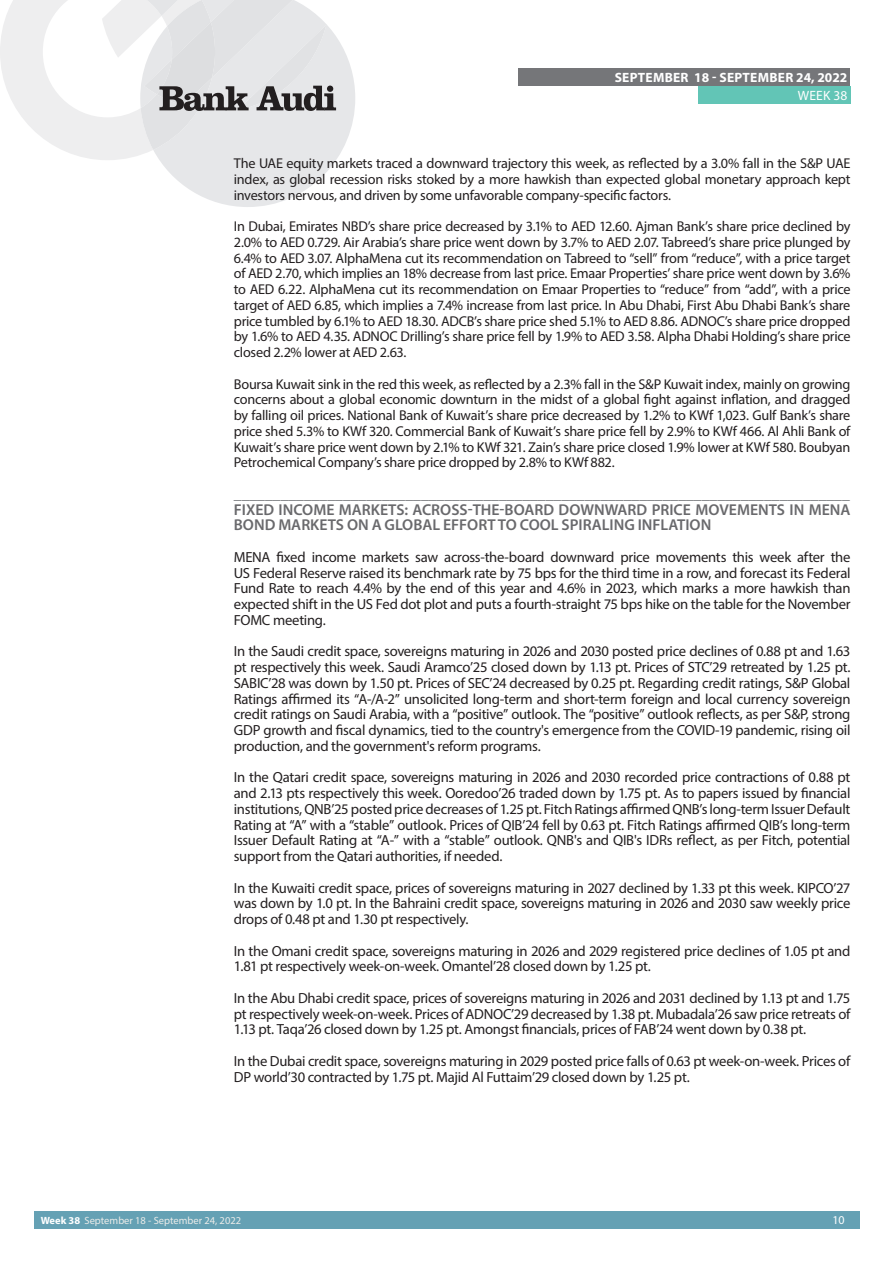
<style>
.page{position:relative;width:893px;height:1263px;background:#fff}
.page>*{position:absolute;margin:0;border:0;box-sizing:border-box;transform-origin:0 0}
.t1{font:600 15.75px/15.8px "Myriad Pro";color:#69696c}
.t2{font:15.6px "Myriad Pro";color:#707276}
.t3{font:14.7px/15.8px "Myriad Pro";letter-spacing:-.02em;color:#231f20;text-align:justify}
.t4{font:14.25px/15.8px "Myriad Pro";letter-spacing:-.02em;color:#231f20;text-align:justify}
.t5{font:700 13.5px "Myriad Pro";letter-spacing:.02em;color:#fff}
.t6{font:13.5px "Myriad Pro";letter-spacing:.02em;color:#fff}
.t7{font:12px "Myriad Pro";color:#fff}
.t8{font:10.5px "Myriad Pro";color:#ecece9}
.s1{font-weight:700;color:#fff}
</style>
<div class="page">
<div style="left:35px;top:1212px;width:825px;height:17px;background:#65a1b4"></div>
<div style="left:519px;top:68px;width:331px;height:17px;background:#757679"></div>
<div style="left:698px;top:86px;width:152px;height:17px;background:#62c5b6"></div>
<svg style="left:0;top:0;width:355px;height:207px"></svg>
<p class="t5" style="left:615px;top:68px;width:234px">SEPTEMBER 18 - SEPTEMBER 24, 2022</p>
<p class="t6" style="left:798px;top:87px;width:51px">WEEK 38</p>
<p class="t4" style="left:234px;top:155px;width:618px">The UAE equity markets traced a downward trajectory this week, as reflected by a 3.0% fall in the S&amp;P UAE index, as global recession risks stoked by a more hawkish than expected global monetary approach kept investors nervous, and driven by some unfavorable company-specific factors.</p>
<p class="t4" style="left:234px;top:218px;width:618px">In Dubai, Emirates NBD’s share price decreased by 3.1% to AED 12.60. Ajman Bank’s share price declined by 2.0% to AED 0.729. Air Arabia’s share price went down by 3.7% to AED 2.07. Tabreed’s share price plunged by 6.4% to AED 3.07. AlphaMena cut its recommendation on Tabreed to “sell” from “reduce”, with a price target of AED 2.70, which implies an 18% decrease from last price. Emaar Properties’ share price went down by 3.6% to AED 6.22. AlphaMena cut its recommendation on Emaar Properties to “reduce” from “add”, with a price target of AED 6.85, which implies a 7.4% increase from last price. In Abu Dhabi, First Abu Dhabi Bank’s share price tumbled by 6.1% to AED 18.30. ADCB’s share price shed 5.1% to AED 8.86. ADNOC’s share price dropped by 1.6% to AED 4.35. ADNOC Drilling’s share price fell by 1.9% to AED 3.58. Alpha Dhabi Holding’s share price closed 2.2% lower at AED 2.63.</p>
<p class="t4" style="left:234px;top:376px;width:618px">Boursa Kuwait sink in the red this week, as reflected by a 2.3% fall in the S&amp;P Kuwait index, mainly on growing concerns about a global economic downturn in the midst of a global fight against inflation, and dragged by falling oil prices. National Bank of Kuwait’s share price decreased by 1.2% to KWf 1,023. Gulf Bank’s share price shed 5.3% to KWf 320. Commercial Bank of Kuwait’s share price fell by 2.9% to KWf 466. Al Ahli Bank of Kuwait’s share price went down by 2.1% to KWf 321. Zain’s share price closed 1.9% lower at KWf 580. Boubyan Petrochemical Company’s share price dropped by 2.8% to KWf 882.</p>
<p class="t2" style="left:234px;top:484px;width:617px">_______________________________________________________________________________</p>
<p class="t1" style="left:234px;top:501px;width:618px">FIXED INCOME MARKETS: ACROSS-THE-BOARD DOWNWARD PRICE MOVEMENTS IN MENA<br>BOND MARKETS ON A GLOBAL EFFORT TO COOL SPIRALING INFLATION</p>
<p class="t3" style="left:234px;top:549px;width:618px">MENA fixed income markets saw across-the-board downward price movements this week after the US Federal Reserve raised its benchmark rate by 75 bps for the third time in a row, and forecast its Federal Fund Rate to reach 4.4% by the end of this year and 4.6% in 2023, which marks a more hawkish than expected shift in the US Fed dot plot and puts a fourth-straight 75 bps hike on the table for the November FOMC meeting.</p>
<p class="t3" style="left:234px;top:643px;width:618px">In the Saudi credit space, sovereigns maturing in 2026 and 2030 posted price declines of 0.88 pt and 1.63 pt respectively this week. Saudi Aramco’25 closed down by 1.13 pt. Prices of STC’29 retreated by 1.25 pt.<br>SABIC’28 was down by 1.50 pt. Prices of SEC’24 decreased by 0.25 pt. Regarding credit ratings, S&amp;P Global Ratings affirmed its “A-/A-2” unsolicited long-term and short-term foreign and local currency sovereign credit ratings on Saudi Arabia, with a “positive” outlook. The “positive” outlook reflects, as per S&amp;P, strong GDP growth and fiscal dynamics, tied to the country's emergence from the COVID-19 pandemic, rising oil production, and the government's reform programs.</p>
<p class="t3" style="left:234px;top:769px;width:618px">In the Qatari credit space, sovereigns maturing in 2026 and 2030 recorded price contractions of 0.88 pt and 2.13 pts respectively this week. Ooredoo’26 traded down by 1.75 pt. As to papers issued by financial institutions, QNB’25 posted price decreases of 1.25 pt. Fitch Ratings affirmed QNB’s long-term Issuer Default Rating at “A” with a “stable” outlook. Prices of QIB’24 fell by 0.63 pt. Fitch Ratings affirmed QIB’s long-term Issuer Default Rating at “A-” with a “stable” outlook. QNB's and QIB's IDRs reflect, as per Fitch, potential support from the Qatari authorities, if needed.</p>
<p class="t3" style="left:234px;top:879px;width:618px">In the Kuwaiti credit space, prices of sovereigns maturing in 2027 declined by 1.33 pt this week. KIPCO’27 was down by 1.0 pt. In the Bahraini credit space, sovereigns maturing in 2026 and 2030 saw weekly price drops of 0.48 pt and 1.30 pt respectively.</p>
<p class="t3" style="left:234px;top:942px;width:618px">In the Omani credit space, sovereigns maturing in 2026 and 2029 registered price declines of 1.05 pt and<br>1.81 pt respectively week-on-week. Omantel’28 closed down by 1.25 pt.</p>
<p class="t3" style="left:234px;top:990px;width:618px">In the Abu Dhabi credit space, prices of sovereigns maturing in 2026 and 2031 declined by 1.13 pt and 1.75 pt respectively week-on-week. Prices of ADNOC’29 decreased by 1.38 pt. Mubadala’26 saw price retreats of 1.13 pt. Taqa’26 closed down by 1.25 pt. Amongst financials, prices of FAB’24 went down by 0.38 pt.</p>
<p class="t3" style="left:234px;top:1053px;width:618px">In the Dubai credit space, sovereigns maturing in 2029 posted price falls of 0.63 pt week-on-week. Prices of<br>DP world’30 contracted by 1.75 pt. Majid Al Futtaim’29 closed down by 1.25 pt.</p>
<p class="t8" style="left:41px;top:1214px;width:202px"><span class="s1">Week 38</span> September 18 - September 24, 2022</p>
<p class="t7" style="left:832px;top:1213px;width:14px">10</p>
</div>
